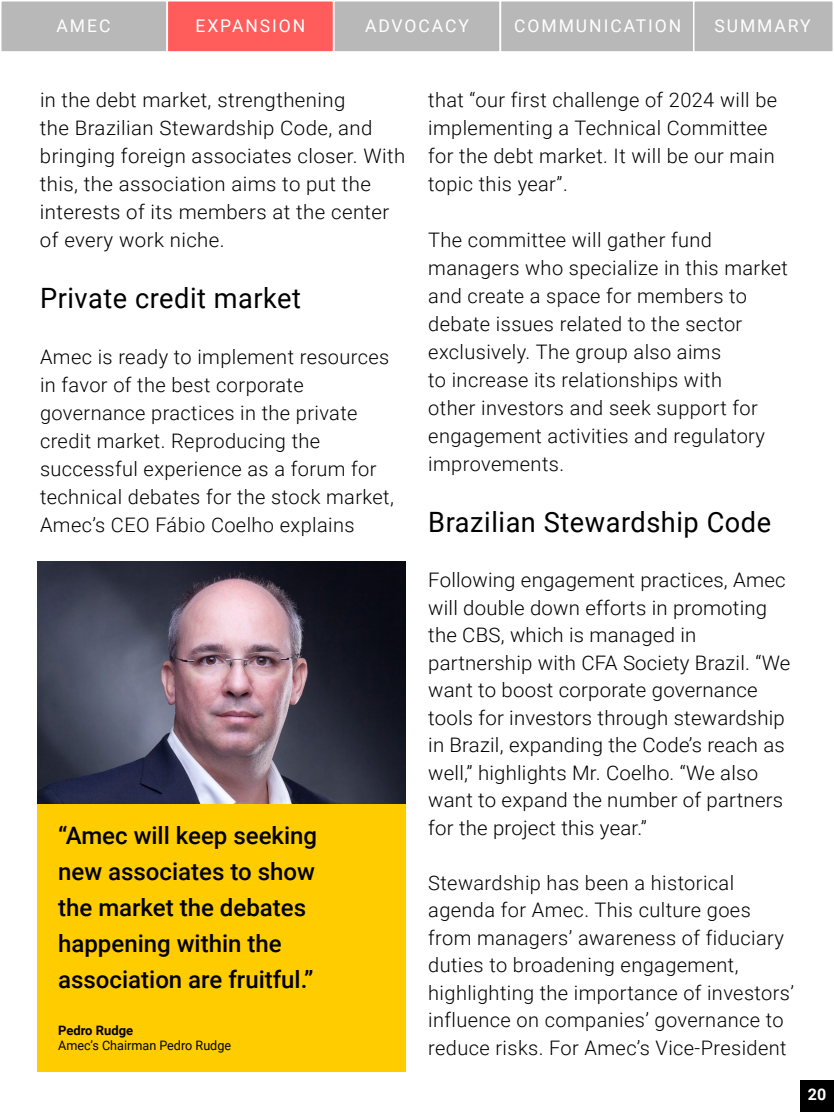
<style>
.page{position:relative;width:834px;height:1112px;background:#fff}
.page>*{position:absolute;margin:0;border:0;box-sizing:border-box;transform-origin:0 0}
.t1{font:28px "Roboto";letter-spacing:.02em;color:#000}
.t2{font:500 24px/36px "Roboto";color:#000}
.t3{font:300 20px/28px "Roboto";letter-spacing:.02em;color:#000}
.t4{font:17.5px "Roboto";letter-spacing:.11em;color:#fff}
.t5{font:700 16px "Roboto";color:#fff}
.t6{font:13px "Roboto";color:#000}
.t7{font:700 13px "Roboto";color:#000}
</style>
<div class="page">
<div style="left:800px;top:1080px;width:34px;height:32px;background:#000"></div>
<div style="left:1px;top:1px;width:166px;height:51px;background:#b8b8b8"></div>
<div style="left:0;top:0;width:168px;height:53px;border:2px solid #fff"></div>
<div style="left:167px;top:1px;width:167px;height:51px;background:#ff5c5c"></div>
<div style="left:167px;top:0;width:167px;height:53px;border:2px solid #fff"></div>
<div style="left:334px;top:1px;width:166px;height:51px;background:#b8b8b8"></div>
<div style="left:333px;top:0;width:168px;height:53px;border:2px solid #fff"></div>
<div style="left:500px;top:1px;width:194px;height:51px;background:#b8b8b8"></div>
<div style="left:500px;top:0;width:195px;height:53px;border:2px solid #fff"></div>
<div style="left:694px;top:1px;width:139px;height:51px;background:#b8b8b8"></div>
<div style="left:693px;top:0;width:141px;height:53px;border:2px solid #fff"></div>
<div style="left:38px;top:798px;width:368px;height:274px;background:#fc0"></div>
<img style="left:38px;top:562px;width:368px;height:242px">
<p class="t4" style="left:57px;top:14px;width:55px">AMEC</p>
<p class="t4" style="left:196px;top:14px;width:111px">EXPANSION</p>
<p class="t4" style="left:365px;top:14px;width:105px">ADVOCACY</p>
<p class="t4" style="left:514px;top:14px;width:169px">COMMUNICATION</p>
<p class="t4" style="left:714px;top:14px;width:98px">SUMMARY</p>
<p class="t3" style="left:40px;top:85px;width:367px">in the debt market, strengthening<br>the Brazilian Stewardship Code, and bringing foreign associates closer. With this, the association aims to put the interests of its members at the center of every work niche.</p>
<h1 class="t1" style="left:40px;top:278px;width:263px">Private credit market</h1>
<p class="t3" style="left:40px;top:342px;width:355px">Amec is ready to implement resources in favor of the best corporate governance practices in the private credit market. Reproducing the successful experience as a forum for technical debates for the stock market, Amec’s CEO Fábio Coelho explains</p>
<p class="t2" style="left:58px;top:817px;width:261px">“Amec will keep seeking new associates to show the market the debates happening within the association are fruitful.”</p>
<p class="t7" style="left:58px;top:1021px;width:77px">Pedro Rudge</p>
<p class="t6" style="left:58px;top:1037px;width:174px">Amec’s Chairman Pedro Rudge</p>
<p class="t3" style="left:428px;top:85px;width:351px">that “our first challenge of 2024 will be implementing a Technical Committee for the debt market. It will be our main topic this year”.</p>
<p class="t3" style="left:428px;top:225px;width:361px">The committee will gather fund managers who specialize in this market and create a space for members to debate issues related to the sector exclusively. The group also aims<br>to increase its relationships with<br>other investors and seek support for engagement activities and regulatory improvements.</p>
<h1 class="t1" style="left:428px;top:502px;width:344px">Brazilian Stewardship Code</h1>
<p class="t3" style="left:428px;top:565px;width:364px;line-height:27.5px">Following engagement practices, Amec will double down efforts in promoting the CBS, which is managed in partnership with CFA Society Brazil. “We want to boost corporate governance tools for investors through stewardship in Brazil, expanding the Code’s reach as well,” highlights Mr. Coelho. “We also want to expand the number of partners for the project this year.”</p>
<p class="t3" style="left:428px;top:868px;width:367px;line-height:27.5px">Stewardship has been a historical agenda for Amec. This culture goes from managers’ awareness of fiduciary duties to broadening engagement, highlighting the importance of investors’ influence on companies’ governance to reduce risks. For Amec’s Vice-President</p>
<p class="t5" style="left:808px;top:1083px;width:20px">20</p>
</div>
